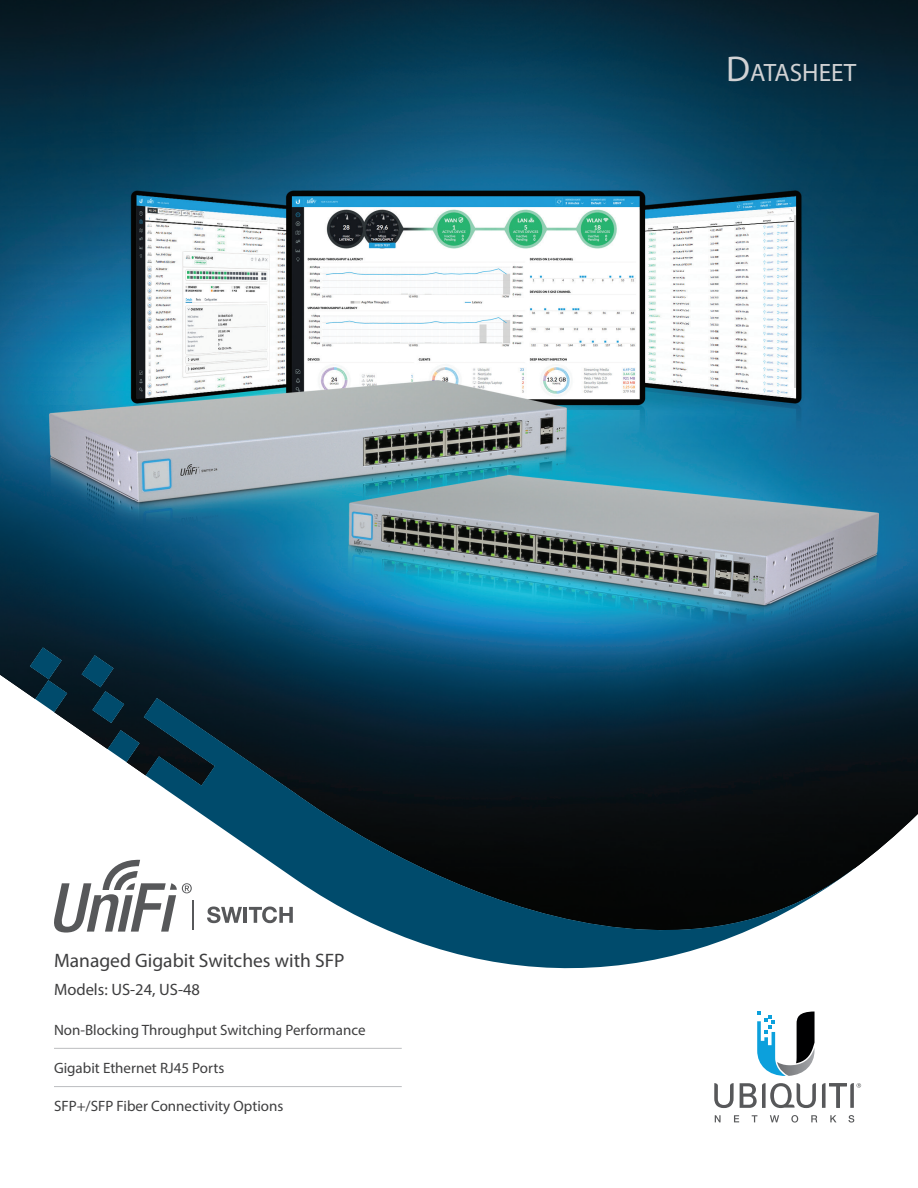
<style>
.page{position:relative;width:918px;height:1188px;background:#fff}
.page>*{position:absolute;margin:0;border:0;box-sizing:border-box;transform-origin:0 0}
.t1{font:25.2px "Myriad Pro";color:#d1d2d4}
.t2{font:19.5px "Myriad Pro";color:#3e3e3f}
.t3{font:16.5px "Myriad Pro";color:#3e3e3f}
.t4{font:15px "Myriad Pro";color:#3e3e3f}
.s1{font-size:36px}
</style>
<div class="page">
<img style="left:0;top:0;width:918px;height:868px">
<svg style="left:54px;top:860px;width:90px;height:73px"></svg>
<hr style="left:54px;top:1048px;width:348px;height:1px;background:#bcbdc0">
<hr style="left:54px;top:1086px;width:348px;height:1px;background:#bcbdc0">
<svg style="left:81px;top:655px;width:43px;height:68px;background:#052b3e"></svg>
<svg style="left:108px;top:730px;width:32px;height:32px"></svg>
<svg style="left:144px;top:698px;width:711px;height:271px"></svg>
<svg style="left:30px;top:647px;width:37px;height:65px;background:#194356"></svg>
<svg style="left:757px;top:1011px;width:58px;height:65px"></svg>
<svg style="left:714px;top:1083px;width:20px;height:25px"></svg>
<svg style="left:740px;top:1083px;width:76px;height:25px"></svg>
<svg style="left:715px;top:1115px;width:6px;height:7px"></svg>
<svg style="left:734px;top:1115px;width:5px;height:7px"></svg>
<svg style="left:752px;top:1115px;width:5px;height:7px"></svg>
<svg style="left:770px;top:1115px;width:9px;height:7px"></svg>
<svg style="left:791px;top:1115px;width:7px;height:8px"></svg>
<svg style="left:811px;top:1115px;width:6px;height:7px"></svg>
<svg style="left:830px;top:1115px;width:6px;height:7px"></svg>
<svg style="left:848px;top:1115px;width:6px;height:8px"></svg>
<svg style="left:822px;top:1083px;width:39px;height:25px"></svg>
<h2 class="t2" style="left:54px;top:948px;width:292px">Managed Gigabit Switches with SFP</h2>
<p class="t3" style="left:54px;top:980px;width:148px">Models: US-24, US-48</p>
<p class="t4" style="left:54px;top:1021px;width:313px">Non-Blocking Throughput Switching Performance</p>
<p class="t4" style="left:54px;top:1059px;width:172px">Gigabit Ethernet RJ45 Ports</p>
<p class="t4" style="left:54px;top:1097px;width:231px">SFP+/SFP Fiber Connectivity Options</p>
<h1 class="t1" style="left:726px;top:57px;width:132px"><span class="s1">D</span>ATASHEET</h1>
</div>
